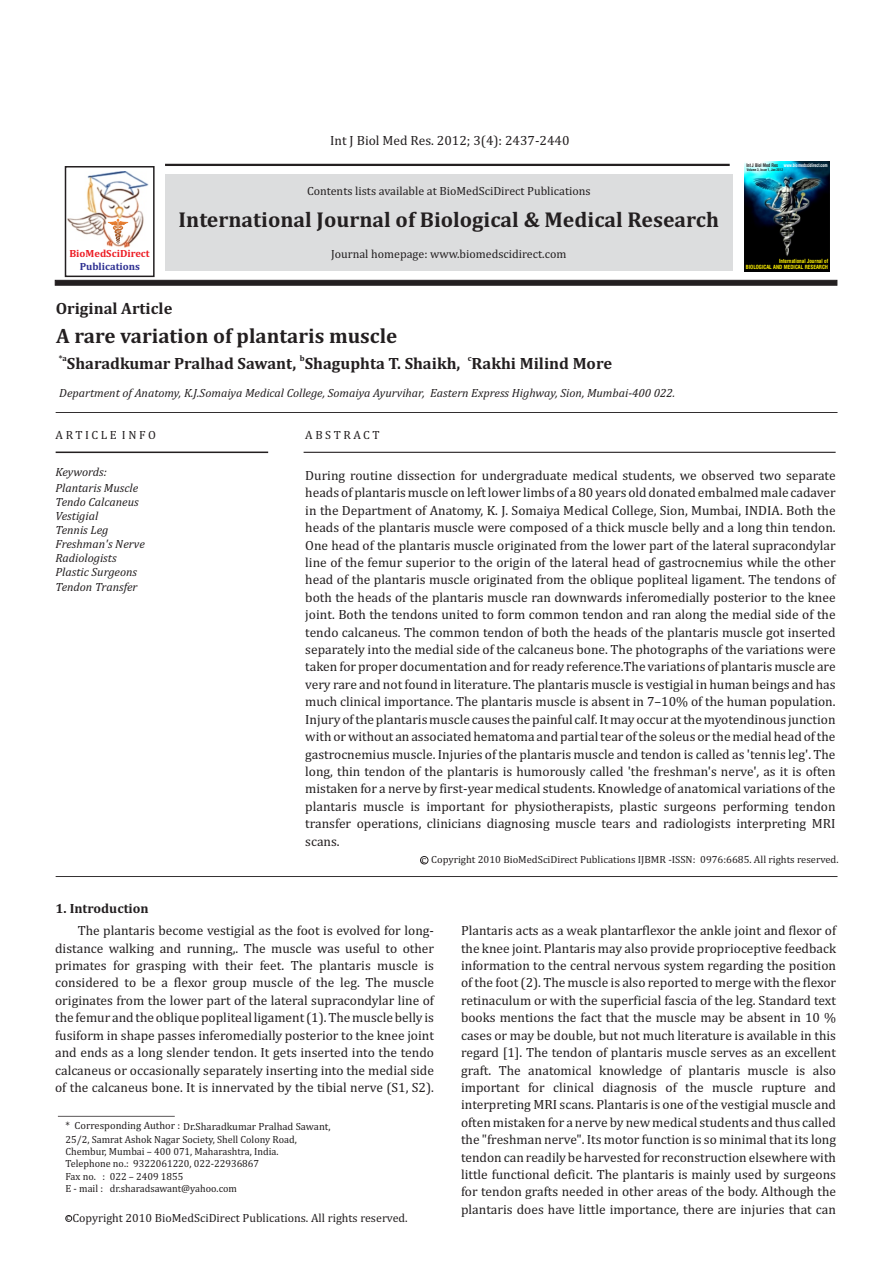
<style>
.page{position:relative;width:893px;height:1263px;background:#fff}
.page>*{position:absolute;margin:0;border:0;box-sizing:border-box;transform-origin:0 0}
.t1{font:700 21.75px "Cambria";color:#231f20}
.t2{font:700 21px "Cambria";color:#231f20}
.t3{font:700 16.5px "Cambria";color:#231f20}
.t4{font:13.5px/17.4px "Cambria";color:#231f20;text-align:justify}
.t5{font:700 13.5px "Cambria";color:#231f20}
.t6{font:italic 12px/14.1px "Cambria";color:#231f20}
.t7{font:12px "Cambria";color:#231f20}
.t8{font:12px "Cambria";letter-spacing:.215em;color:#231f20}
.t9{font:10.5px/12.5px "Cambria";color:#231f20}
.t10{font:700 10.5px "Cambria";color:#ed1c24}
.t11{font:700 10.5px "Cambria";color:#2e3092}
.t12{font:700 8.25px "Cambria";color:#231f20}
.t13{font:8.25px "Cambria";color:#231f20}
.t14{font:700 condensed 5.55px/6.6px "Swiss 721 BT";color:#fff200;text-align:right;scale:.96 1}
.t15{font:700 condensed 4.8px "Swiss 721 BT";color:#fff;scale:.88 1}
.t16{font:700 condensed 3.45px "Swiss 721 BT";color:#231f20;scale:.92 1}
.s1{color:#231f20}
</style>
<div class="page">
<hr style="left:165px;top:164px;width:565px;height:2px;background:#231f20">
<svg style="left:55px;top:280px;width:782px;height:6px;background:#2c2829"></svg>
<div style="left:165px;top:174px;width:567px;height:96px;background:#dcddde"></div>
<hr style="left:56px;top:412px;width:781px;height:1px;background:#231f20">
<hr style="left:56px;top:452px;width:212px;height:1px;background:#231f20">
<hr style="left:304px;top:452px;width:532px;height:1px;background:#231f20">
<div style="left:65px;top:166px;width:90px;height:111px;border:2px solid #231f20"></div>
<img style="left:68px;top:171px;width:80px;height:77px">
<svg style="left:108px;top:219px;width:20px;height:25px"></svg>
<img style="left:744px;top:161px;width:85px;height:111px">
<hr style="left:56px;top:876px;width:781px;height:1px;background:#231f20">
<div style="left:420px;top:856px;width:8px;height:8px;border:1px solid #231f20;border-radius:50%"></div>
<hr style="left:58px;top:1116px;width:117px;height:1px;background:#231f20">
<div style="left:65px;top:1215px;width:7px;height:7px;border:1px solid #231f20;border-radius:50%"></div>
<p class="t4" style="left:330px;top:132px;width:241px">Int J Biol Med Res. 2012; 3(4): 2437-2440</p>
<p class="t7" style="left:307px;top:185px;width:285px">Contents lists available at BioMedSciDirect Publications</p>
<h1 class="t1" style="left:179px;top:210px;width:542px">International Journal of Biological &amp; Medical Research</h1>
<p class="t15" style="left:746px;top:163px;width:94px"><span class="s1">Int J Biol Med Res</span> www.biomedscidirect.com</p>
<p class="t16" style="left:747px;top:169px;width:41px">Volume 3, Issue 1, Jan 2012</p>
<p class="t7" style="left:331px;top:249px;width:237px">Journal homepage: www.biomedscidirect.com</p>
<p class="t10" style="left:69px;top:249px;width:82px">BioMedSciDirect</p>
<p class="t11" style="left:80px;top:262px;width:62px">Publications</p>
<p class="t14" style="left:746px;top:258px;width:87px">International Journal of<br>BIOLOGICAL AND MEDICAL RESEARCH</p>
<p class="t3" style="left:56px;top:301px;width:118px">Original Article</p>
<h2 class="t2" style="left:56px;top:326px;width:343px">A rare variation of plantaris muscle</h2>
<p class="t12" style="left:59px;top:354px;width:10px">*a</p>
<p class="t12" style="left:300px;top:354px;width:6px">b</p>
<p class="t12" style="left:468px;top:354px;width:5px">c</p>
<p class="t3" style="left:67px;top:356px;width:547px">Sharadkumar Pralhad Sawant, Shaguphta T. Shaikh, Rakhi Milind More</p>
<p class="t6" style="left:59px;top:386px;width:617px">Department of Anatomy, K.J.Somaiya Medical College, Somaiya Ayurvihar, Eastern Express Highway, Sion, Mumbai-400 022.</p>
<p class="t8" style="left:56px;top:429px;width:102px">ARTICLE INFO</p>
<p class="t8" style="left:305px;top:429px;width:76px">ABSTRACT</p>
<p class="t6" style="left:56px;top:465px;width:53px">Keywords:</p>
<p class="t4" style="left:305px;top:467px;width:532px">During routine dissection for undergraduate medical students, we observed two separate heads of plantaris muscle on left lower limbs of a 80 years old donated embalmed male cadaver in the Department of Anatomy, K. J. Somaiya Medical College, Sion, Mumbai, INDIA. Both the heads of the plantaris muscle were composed of a thick muscle belly and a long thin tendon.<br>One head of the plantaris muscle originated from the lower part of the lateral supracondylar line of the femur superior to the origin of the lateral head of gastrocnemius while the other head of the plantaris muscle originated from the oblique popliteal ligament. The tendons of both the heads of the plantaris muscle ran downwards inferomedially posterior to the knee joint. Both the tendons united to form common tendon and ran along the medial side of the tendo calcaneus. The common tendon of both the heads of the plantaris muscle got inserted separately into the medial side of the calcaneus bone. The photographs of the variations were taken for proper documentation and for ready reference.The variations of plantaris muscle are very rare and not found in literature. The plantaris muscle is vestigial in human beings and has much clinical importance. The plantaris muscle is absent in 7–10% of the human population.<br>Injury of the plantaris muscle causes the painful calf. It may occur at the myotendinous junction with or without an associated hematoma and partial tear of the soleus or the medial head of the gastrocnemius muscle. Injuries of the plantaris muscle and tendon is called as 'tennis leg'. The long, thin tendon of the plantaris is humorously called 'the freshman's nerve', as it is often mistaken for a nerve by first-year medical students. Knowledge of anatomical variations of the plantaris muscle is important for physiotherapists, plastic surgeons performing tendon transfer operations, clinicians diagnosing muscle tears and radiologists interpreting MRI scans.</p>
<p class="t6" style="left:56px;top:482px;width:91px">Plantaris Muscle<br>Tendo Calcaneus<br>Vestigial<br>Tennis Leg<br>Freshman's Nerve<br>Radiologists<br>Plastic Surgeons<br>Tendon Transfer</p>
<p class="t9" style="left:421px;top:854px;width:418px">c Copyright 2010 BioMedSciDirect Publications IJBMR -ISSN: 0976:6685. All rights reserved.</p>
<p class="t5" style="left:56px;top:902px;width:95px">1. Introduction</p>
<p class="t4" style="left:55px;top:923px;width:380px;text-indent:23px">The plantaris become vestigial as the foot is evolved for long&shy;distance walking and running,. The muscle was useful to other primates for grasping with their feet. The plantaris muscle is considered to be a flexor group muscle of the leg. The muscle originates from the lower part of the lateral supracondylar line of the femur and the oblique popliteal ligament (1). The muscle belly is fusiform in shape passes inferomedially posterior to the knee joint and ends as a long slender tendon. It gets inserted into the tendo calcaneus or occasionally separately inserting into the medial side of the calcaneus bone. It is innervated by the tibial nerve (S1, S2).</p>
<p class="t4" style="left:461px;top:923px;width:377px">Plantaris acts as a weak plantarflexor the ankle joint and flexor of the knee joint. Plantaris may also provide proprioceptive feedback information to the central nervous system regarding the position of the foot (2). The muscle is also reported to merge with the flexor retinaculum or with the superficial fascia of the leg. Standard text books mentions the fact that the muscle may be absent in 10 % cases or may be double, but not much literature is available in this regard [1]. The tendon of plantaris muscle serves as an excellent graft. The anatomical knowledge of plantaris muscle is also important for clinical diagnosis of the muscle rupture and interpreting MRI scans. Plantaris is one of the vestigial muscle and often mistaken for a nerve by new medical students and thus called the "freshman nerve". Its motor function is so minimal that its long tendon can readily be harvested for reconstruction elsewhere with little functional deficit. The plantaris is mainly used by surgeons for tendon grafts needed in other areas of the body. Although the plantaris does have little importance, there are injuries that can</p>
<p class="t9" style="left:66px;top:1120px;width:267px">* Corresponding Author : Dr.Sharadkumar Pralhad Sawant, 25/2, Samrat Ashok Nagar Society, Shell Colony Road, Chembur, Mumbai – 400 071, Maharashtra, India.<br>Telephone no.: 9322061220, 022-22936867<br>Fax no. : 022 – 2409 1855<br>E - mail : dr.sharadsawant@yahoo.com</p>
<p class="t7" style="left:72px;top:1213px;width:337px">Copyright 2010 BioMedSciDirect Publications. All rights reserved.</p>
<p class="t13" style="left:67px;top:1214px;width:5px">c</p>
</div>
